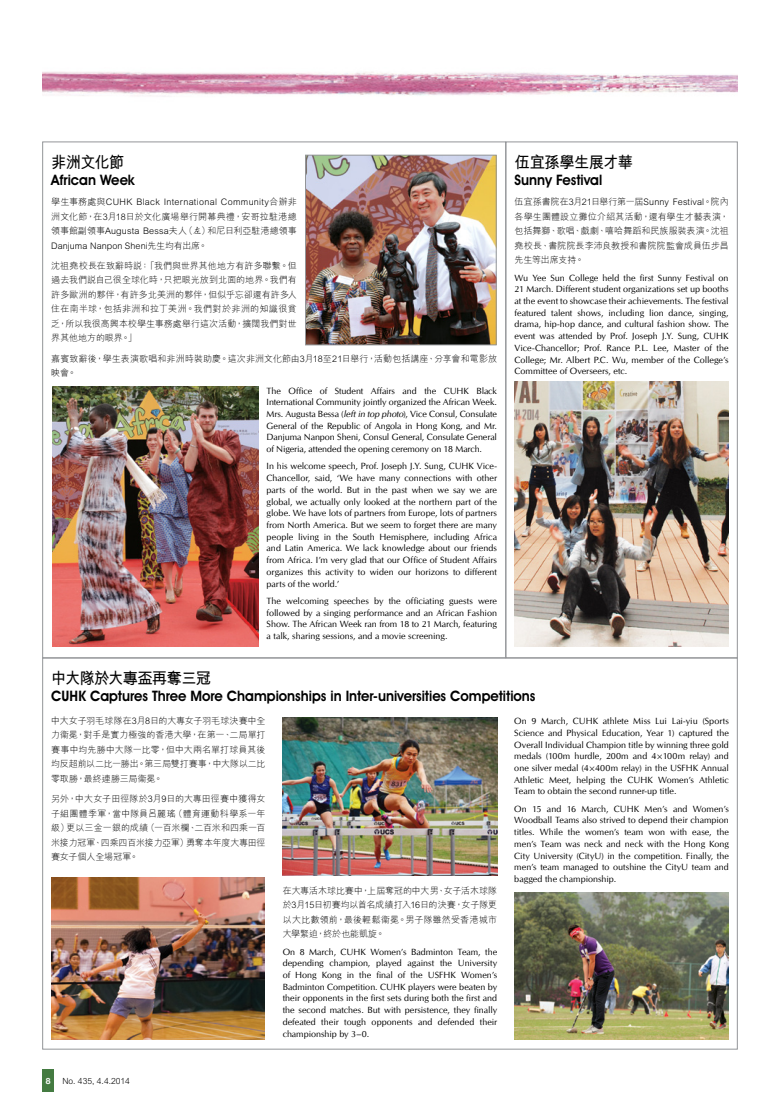
<style>
.page{position:relative;width:780px;height:1106px;background:#fff}
.page>*{position:absolute;margin:0;border:0;box-sizing:border-box;transform-origin:0 0}
.t1{font:700 16px "M Hei HK";letter-spacing:-.04em;color:#000;scale:.95 1}
.t2{font:700 16px "M Hei HK";letter-spacing:-.02em;color:#000;scale:.95 1}
.t3{font:600 14.5px "Avant Garde IT Cby BT";color:#000;scale:.95 1}
.t4{font:9px/11.7px "CG Omega";color:#000;text-align:justify}
.t5{font:300 9px/14.5px "M Hei HK";color:#000;text-align:justify}
.t6{font:300 8.5px "M Hei HK";color:#000}
.t7{font:700 8.5px "Helvetica Neue";color:#fff}
.s1{font-family:"M Kai HK";font-weight:500}
.s2{font-style:italic}
</style>
<div class="page">
<div style="left:43px;top:1069px;width:11px;height:22px;background:#447b41"></div>
<img style="left:43px;top:71px;width:694px;height:71px">
<img style="left:283px;top:717px;width:214px;height:159px">
<img style="left:514px;top:893px;width:215px;height:146px">
<img style="left:51px;top:877px;width:214px;height:162px">
<img style="left:52px;top:386px;width:206px;height:260px">
<div style="left:506px;top:142px;width:231px;height:516px;border:1px solid #939598"></div>
<img style="left:514px;top:382px;width:215px;height:264px">
<img style="left:307px;top:157px;width:187px;height:186px">
<div style="left:305px;top:155px;width:191px;height:190px;border:1px solid #939598"></div>
<h1 class="t1" style="left:51px;top:150px;width:78px">非洲文化節</h1>
<h2 class="t3" style="left:51px;top:171px;width:89px">African Week</h2>
<p class="t5" style="left:51px;top:194px;width:247px">學生事務處與CUHK Black International Community合辦非洲文化節，在3月18日於文化廣場舉行開幕典禮，安哥拉駐港總領事館副領事Augusta Bessa夫人（<span class="s1">左</span>）和尼日利亞駐港總領事Danjuma Nanpon Sheni先生均有出席。</p>
<p class="t5" style="left:51px;top:258px;width:247px">沈祖堯校長在致辭時說：「我們與世界其他地方有許多聯繫。但過去我們說自己很全球化時，只把眼光放到北面的地界。我們有許多歐洲的夥伴，有許多北美洲的夥伴，但似乎忘卻還有許多人住在南半球，包括非洲和拉丁美洲。我們對於非洲的知識很貧乏，所以我很高興本校學生事務處舉行這次活動，擴闊我們對世界其他地方的眼界。」</p>
<p class="t5" style="left:51px;top:351px;width:447px">嘉賓致辭後，學生表演歌唱和非洲時裝助慶。這次非洲文化節由3月18至21日舉行，活動包括講座、分享會和電影放映會。</p>
<p class="t4" style="left:266px;top:385px;width:232px">The Office of Student Affairs and the CUHK Black International Community jointly organized the African Week.<br>Mrs. Augusta Bessa (<span class="s2">leftin top photo</span>), Vice Consul, Consulate General of the Republic of Angola in Hong Kong, and Mr.<br>Danjuma Nanpon Sheni, Consul General, Consulate General of Nigeria, attended the opening ceremony on 18 March.</p>
<p class="t4" style="left:266px;top:460px;width:232px">In his welcome speech, Prof. Joseph J.Y. Sung, CUHK Vice-Chancellor, said, ‘We have many connections with other parts of the world. But in the past when we say we are global, we actually only looked at the northern part of the globe. We have lots of partners from Europe, lots of partners from North America. But we seem to forget there are many people living in the South Hemisphere, including Africa and Latin America. We lack knowledge about our friends from Africa. I’m very glad that our Office of Student Affairs organizes this activity to widen our horizons to different parts of the world.’</p>
<p class="t4" style="left:266px;top:595px;width:232px">The welcoming speeches by the officiating guests were followed by a singing performance and an African Fashion Show. The African Week ran from 18 to 21 March, featuring a talk, sharing sessions, and a movie screening.</p>
<h1 class="t2" style="left:514px;top:150px;width:126px">伍宜孫學生展才華</h1>
<h2 class="t3" style="left:514px;top:171px;width:94px">Sunny Festival</h2>
<p class="t5" style="left:514px;top:194px;width:215px">伍宜孫書院在3月21日舉行第一屆Sunny Festival。院內各學生團體設立攤位介紹其活動，還有學生才藝表演，包括舞獅、歌唱、戲劇、嘻哈舞蹈和民族服裝表演。沈祖堯校長、書院院長李沛良教授和書院院監會成員伍步昌先生等出席支持。</p>
<p class="t4" style="left:514px;top:272px;width:215px">Wu Yee Sun College held the first Sunny Festival on 21 March. Different student organizations set up booths at the event to showcase their achievements. The festival featured talent shows, including lion dance, singing, drama, hip-hop dance, and cultural fashion show. The event was attended by Prof. Joseph J.Y. Sung, CUHK Vice-Chancellor; Prof. Rance P.L. Lee, Master of the College; Mr. Albert P.C. Wu, member of the College’s Committee of Overseers, etc.</p>
<h1 class="t1" style="left:51px;top:666px;width:170px">中大隊於大專盃再奪三冠</h1>
<h2 class="t3" style="left:51px;top:687px;width:511px">CUHK Captures Three More Championships in Inter-universities Competitions</h2>
<p class="t4" style="left:514px;top:715px;width:216px">On 9 March, CUHK athlete Miss Lui Lai-yiu (Sports Science and Physical Education, Year 1) captured the Overall Individual Champion title by winning three gold medals (100m hurdle, 200m and 4×100m relay) and one silver medal (4×400m relay) in the USFHK Annual Athletic Meet, helping the CUHK Women’s Athletic Team to obtain the second runner-up title.</p>
<p class="t4" style="left:514px;top:803px;width:216px">On 15 and 16 March, CUHK Men’s and Women’s Woodball Teams also strived to depend their champion titles. While the women’s team won with ease, the men’s Team was neck and neck with the Hong Kong City University (CityU) in the competition. Finally, the men’s team managed to outshine the CityU team and bagged the championship.</p>
<p class="t5" style="left:51px;top:713px;width:216px">中大女子羽毛球隊在3月8日的大專女子羽毛球決賽中全力衞冕，對手是實力極強的香港大學，在第一、二局單打賽事中均先勝中大隊一比零，但中大兩名單打球員其後均反超前以二比一勝出。第三局雙打賽事，中大隊以二比零取勝，最終連勝三局衞冕。</p>
<p class="t5" style="left:51px;top:791px;width:216px">另外，中大女子田徑隊於3月9日的大專田徑賽中獲得女子組團體季軍，當中隊員呂麗瑤（體育運動科學系一年級）更以三金一銀的成績（一百米欄、二百米和四乘一百米接力冠軍、四乘四百米接力亞軍）勇奪本年度大專田徑賽女子個人全場冠軍。</p>
<p class="t5" style="left:283px;top:882px;width:216px">在大專活木球比賽中，上屆奪冠的中大男、女子活木球隊於3月15日初賽均以首名成績打入16日的決賽，女子隊更以大比數領前，最後輕鬆衞冕。男子隊雖然受香港城市大學緊迫，終於也能凱旋。</p>
<p class="t4" style="left:283px;top:945px;width:216px">On 8 March, CUHK Women’s Badminton Team, the depending champion, played against the University of Hong Kong in the final of the USFHK Women’s Badminton Competition. CUHK players were beaten by their opponents in the first sets during both the first and the second matches. But with persistence, they finally defeated their tough opponents and defended their championship by 3–0.</p>
<p class="t7" style="left:46px;top:1075px;width:6px">8</p>
<p class="t6" style="left:62px;top:1074px;width:69px">No. 435, 4.4.2014</p>
</div>
